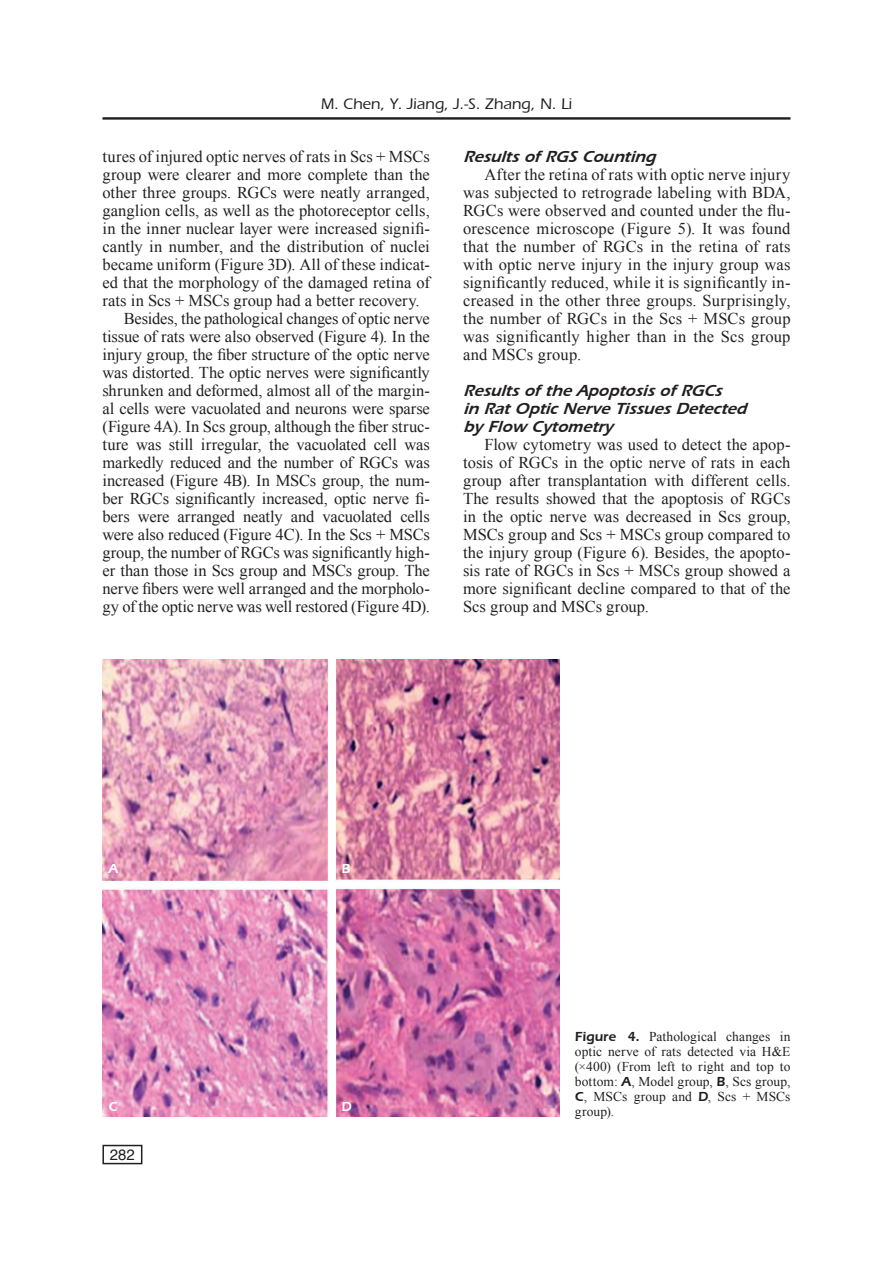
<style>
.page{position:relative;width:893px;height:1263px;background:#fff}
.page>*{position:absolute;margin:0;border:0;box-sizing:border-box;transform-origin:0 0}
.t1{font:16.5px/18px "Times New Roman";letter-spacing:-.005em;color:#231f20;text-align:justify}
.t2{font:italic 16.5px/18px "Eras Demi";color:#231f20}
.t3{font:500 15.75px "Eras";color:#231f20}
.t4{font:15px "Helvetica";color:#231f20}
.t5{font:13.5px/15px "Times New Roman";letter-spacing:.005em;color:#231f20;text-align:justify}
.t6{font:13.5px "Eras Demi";color:#fff}
.s1{font-family:"Eras Demi"}
</style>
<div class="page">
<hr style="left:102px;top:117px;width:688px;height:3px;background:#231f20">
<div style="left:102px;top:1145px;width:40px;height:19px;border:2px solid #231f20"></div>
<img style="left:102px;top:659px;width:457px;height:458px">
<p class="t3" style="left:321px;top:95px;width:253px">M. Chen, Y. Jiang, J.-S. Zhang, N. Li</p>
<p class="t1" style="left:102px;top:147px;width:329px">tures of injured optic nerves of rats in Scs + MSCs</p>
<p class="t1" style="left:102px;top:165px;width:329px">group were clearer and more complete than the</p>
<p class="t1" style="left:102px;top:183px;width:329px">other three groups. RGCs were neatly arranged,</p>
<p class="t1" style="left:102px;top:201px;width:329px">ganglion cells, as well as the photoreceptor cells,</p>
<p class="t1" style="left:102px;top:219px;width:329px">in the inner nuclear layer were increased signifi-</p>
<p class="t1" style="left:102px;top:237px;width:329px">cantly in number, and the distribution of nuclei</p>
<p class="t1" style="left:102px;top:255px;width:329px">became uniform (Figure 3D). All of these indicat-</p>
<p class="t1" style="left:102px;top:273px;width:329px">ed that the morphology of the damaged retina of</p>
<p class="t1" style="left:102px;top:291px;width:319px">rats in Scs + MSCs group had a better recovery.</p>
<p class="t1" style="left:124px;top:309px;width:308px">Besides, the pathological changes of optic nerve</p>
<p class="t1" style="left:102px;top:327px;width:329px">tissue of rats were also observed (Figure 4). In the</p>
<p class="t1" style="left:102px;top:345px;width:329px">injury group, the fiber structure of the optic nerve</p>
<p class="t1" style="left:102px;top:363px;width:329px">was distorted. The optic nerves were significantly</p>
<p class="t1" style="left:102px;top:381px;width:329px">shrunken and deformed, almost all of the margin-</p>
<p class="t1" style="left:102px;top:399px;width:329px">al cells were vacuolated and neurons were sparse</p>
<p class="t1" style="left:102px;top:417px;width:329px">(Figure 4A). In Scs group, although the fiber struc-</p>
<p class="t1" style="left:102px;top:435px;width:329px">ture was still irregular, the vacuolated cell was</p>
<p class="t1" style="left:102px;top:453px;width:329px">markedly reduced and the number of RGCs was</p>
<p class="t1" style="left:102px;top:471px;width:329px">increased (Figure 4B). In MSCs group, the num-</p>
<p class="t1" style="left:102px;top:489px;width:329px">ber RGCs significantly increased, optic nerve fi-</p>
<p class="t1" style="left:102px;top:507px;width:329px">bers were arranged neatly and vacuolated cells</p>
<p class="t1" style="left:102px;top:525px;width:329px">were also reduced (Figure 4C). In the Scs + MSCs</p>
<p class="t1" style="left:102px;top:543px;width:329px">group, the number of RGCs was significantly high-</p>
<p class="t1" style="left:102px;top:561px;width:329px">er than those in Scs group and MSCs group. The</p>
<p class="t1" style="left:102px;top:579px;width:329px">nerve fibers were well arranged and the morpholo-</p>
<p class="t1" style="left:102px;top:597px;width:329px">gy of the optic nerve was well restored (Figure 4D).</p>
<p class="t2" style="left:463px;top:147px;width:194px">Results of RGS Counting</p>
<p class="t1" style="left:463px;top:165px;width:329px;text-indent:21px">After the retina of rats with optic nerve injury was subjected to retrograde labeling with BDA, RGCs were observed and counted under the flu&shy;orescence microscope (Figure 5). It was found that the number of RGCs in the retina of rats with optic nerve injury in the injury group was significantly reduced, while it is significantly in&shy;creased in the other three groups. Surprisingly, the number of RGCs in the Scs + MSCs group was significantly higher than in the Scs group and MSCs group.</p>
<p class="t2" style="left:463px;top:381px;width:285px">Results of the Apoptosis of RGCs<br>in Rat Optic Nerve Tissues Detected by Flow Cytometry</p>
<p class="t1" style="left:463px;top:435px;width:329px;text-indent:21px">Flow cytometry was used to detect the apop&shy;tosis of RGCs in the optic nerve of rats in each group after transplantation with different cells.<br>The results showed that the apoptosis of RGCs in the optic nerve was decreased in Scs group, MSCs group and Scs + MSCs group compared to the injury group (Figure 6). Besides, the apopto&shy;sis rate of RGCs in Scs + MSCs group showed a more significant decline compared to that of the Scs group and MSCs group.</p>
<p class="t6" style="left:108px;top:861px;width:11px">A</p>
<p class="t6" style="left:108px;top:1098px;width:10px">C</p>
<p class="t4" style="left:110px;top:1143px;width:27px">282</p>
<p class="t6" style="left:342px;top:861px;width:10px">B</p>
<p class="t6" style="left:342px;top:1098px;width:12px">D</p>
<p class="t5" style="left:575px;top:1029px;width:217px"><span class="s1">Figure 4.</span> Pathological changes in optic nerve of rats detected via H&amp;E (×400) (From left to right and top to bottom: <span class="s1">A</span>, Model group, <span class="s1">B</span>, Scs group, <span class="s1">C</span>, MSCs group and <span class="s1">D</span>, Scs + MSCs group).</p>
</div>
